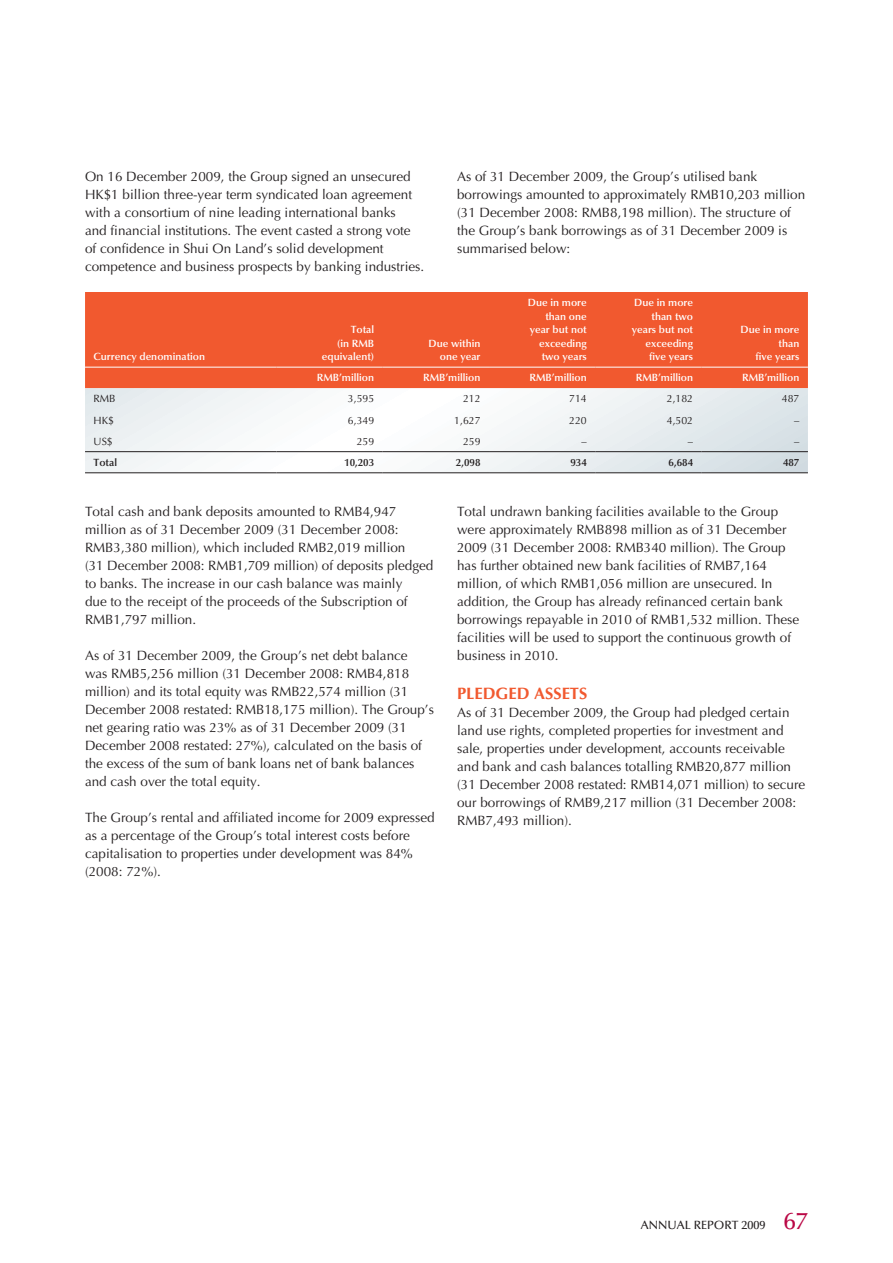
<style>
.page{position:relative;width:893px;height:1263px;background:#fff}
.page>*{position:absolute;margin:0;border:0;box-sizing:border-box;transform-origin:0 0}
.t1{font:700 16.5px "Optima";color:#f1592f}
.t2{font:13.5px/18px "Optima";color:#231f20}
.t3{font:500 12px "Optima";color:#231f20}
.t4{font:600 10.5px/13.5px "Optima";color:#fff;text-align:right}
.t5{font:10.5px "Optima";color:#231f20}
.t6{font:600 10.5px "Optima";color:#231f20}
.s1{font-size:24px;color:#ba0745}
</style>
<div class="page">
<div style="left:85px;top:292px;width:723px;height:96px;background:#f1592f"></div>
<svg style="left:85px;top:388px;width:723px;height:84px"></svg>
<hr style="left:85px;top:367px;width:191px;height:1px;background:#fff">
<hr style="left:276px;top:367px;width:107px;height:1px;background:#fff">
<hr style="left:383px;top:367px;width:106px;height:1px;background:#fff">
<hr style="left:489px;top:367px;width:106px;height:1px;background:#fff">
<hr style="left:595px;top:367px;width:107px;height:1px;background:#fff">
<hr style="left:702px;top:367px;width:106px;height:1px;background:#fff">
<hr style="left:85px;top:451px;width:191px;height:1px;background:#231f20">
<hr style="left:276px;top:451px;width:107px;height:1px;background:#231f20">
<hr style="left:383px;top:451px;width:106px;height:1px;background:#231f20">
<hr style="left:489px;top:451px;width:106px;height:1px;background:#231f20">
<hr style="left:595px;top:451px;width:107px;height:1px;background:#231f20">
<hr style="left:702px;top:451px;width:106px;height:1px;background:#231f20">
<hr style="left:85px;top:472px;width:191px;height:1px;background:#231f20">
<hr style="left:276px;top:472px;width:107px;height:1px;background:#231f20">
<hr style="left:383px;top:472px;width:106px;height:1px;background:#231f20">
<hr style="left:489px;top:472px;width:106px;height:1px;background:#231f20">
<hr style="left:595px;top:472px;width:107px;height:1px;background:#231f20">
<hr style="left:702px;top:472px;width:106px;height:1px;background:#231f20">
<p class="t2" style="left:85px;top:168px;width:341px">On 16 December 2009, the Group signed an unsecured HK$1 billion three-year term syndicated loan agreement with a consortium of nine leading international banks<br>and financial institutions. The event casted a strong vote of confidence in Shui On Land’s solid development competence and business prospects by banking industries.</p>
<p class="t2" style="left:457px;top:168px;width:350px">As of 31 December 2009, the Group’s utilised bank borrowings amounted to approximately RMB10,203 million (31 December 2008: RMB8,198 million). The structure of the Group’s bank borrowings as of 31 December 2009 is summarised below:</p>
<p class="t4" style="left:94px;top:350px;width:113px">Currency denomination</p>
<p class="t4" style="left:322px;top:323px;width:54px">Total<br>(in RMB equivalent)</p>
<p class="t4" style="left:429px;top:336px;width:53px">Due within one year</p>
<p class="t4" style="left:528px;top:296px;width:60px">Due in more than one year but not exceeding two years</p>
<p class="t4" style="left:632px;top:296px;width:63px">Due in more than two years but not exceeding five years</p>
<p class="t4" style="left:740px;top:323px;width:60px">Due in more than<br>five years</p>
<p class="t4" style="left:317px;top:371px;width:59px">RMB’million</p>
<p class="t4" style="left:423px;top:371px;width:59px">RMB’million</p>
<p class="t4" style="left:529px;top:371px;width:59px">RMB’million</p>
<p class="t4" style="left:636px;top:371px;width:59px">RMB’million</p>
<p class="t4" style="left:742px;top:371px;width:59px">RMB’million</p>
<p class="t5" style="left:94px;top:393px;width:24px">RMB</p>
<p class="t5" style="left:348px;top:393px;width:28px">3,595</p>
<p class="t5" style="left:463px;top:393px;width:19px">212</p>
<p class="t5" style="left:569px;top:393px;width:19px">714</p>
<p class="t5" style="left:667px;top:393px;width:28px">2,182</p>
<p class="t5" style="left:782px;top:393px;width:19px">487</p>
<p class="t5" style="left:94px;top:414px;width:22px">HK$</p>
<p class="t5" style="left:348px;top:414px;width:28px">6,349</p>
<p class="t5" style="left:454px;top:414px;width:28px">1,627</p>
<p class="t5" style="left:569px;top:414px;width:19px">220</p>
<p class="t5" style="left:667px;top:414px;width:28px">4,502</p>
<p class="t5" style="left:794px;top:414px;width:7px">–</p>
<p class="t5" style="left:94px;top:435px;width:21px">US$</p>
<p class="t5" style="left:357px;top:435px;width:19px">259</p>
<p class="t5" style="left:463px;top:435px;width:19px">259</p>
<p class="t5" style="left:582px;top:435px;width:7px">–</p>
<p class="t5" style="left:688px;top:435px;width:7px">–</p>
<p class="t5" style="left:794px;top:435px;width:7px">–</p>
<p class="t6" style="left:94px;top:456px;width:25px">Total</p>
<p class="t6" style="left:344px;top:456px;width:31px">10,203</p>
<p class="t6" style="left:456px;top:456px;width:26px">2,098</p>
<p class="t6" style="left:570px;top:456px;width:18px">934</p>
<p class="t6" style="left:669px;top:456px;width:26px">6,684</p>
<p class="t6" style="left:783px;top:456px;width:18px">487</p>
<p class="t2" style="left:85px;top:503px;width:350px">Total cash and bank deposits amounted to RMB4,947 million as of 31 December 2009 (31 December 2008:<br>RMB3,380 million), which included RMB2,019 million<br>(31 December 2008: RMB1,709 million) of deposits pledged to banks. The increase in our cash balance was mainly<br>due to the receipt of the proceeds of the Subscription of RMB1,797 million.</p>
<p class="t2" style="left:85px;top:647px;width:350px">As of 31 December 2009, the Group’s net debt balance<br>was RMB5,256 million (31 December 2008: RMB4,818 million) and its total equity was RMB22,574 million (31<br>December 2008 restated: RMB18,175 million). The Group’s net gearing ratio was 23% as of 31 December 2009 (31<br>December 2008 restated: 27%), calculated on the basis of the excess of the sum of bank loans net of bank balances and cash over the total equity.</p>
<p class="t2" style="left:85px;top:809px;width:351px">The Group’s rental and affiliated income for 2009 expressed as a percentage of the Group’s total interest costs before capitalisation to properties under development was 84% (2008: 72%).</p>
<p class="t2" style="left:457px;top:503px;width:344px">Total undrawn banking facilities available to the Group were approximately RMB898 million as of 31 December 2009 (31 December 2008: RMB340 million). The Group has further obtained new bank facilities of RMB7,164 million, of which RMB1,056 million are unsecured. In addition, the Group has already refinanced certain bank borrowings repayable in 2010 of RMB1,532 million. These facilities will be used to support the continuous growth of business in 2010.</p>
<p class="t1" style="left:457px;top:683px;width:20px">PLEDGED</p>
<p class="t1" style="left:534px;top:683px;width:21px">ASSETS</p>
<p class="t2" style="left:457px;top:703px;width:350px">As of 31 December 2009, the Group had pledged certain land use rights, completed properties for investment and sale, properties under development, accounts receivable and bank and cash balances totalling RMB20,877 million (31 December 2008 restated: RMB14,071 million) to secure our borrowings of RMB9,217 million (31 December 2008:<br>RMB7,493 million).</p>
<p class="t3" style="left:641px;top:1218px;width:156px">ANNUAL REPORT 2009 <span class="s1">67</span></p>
</div>
